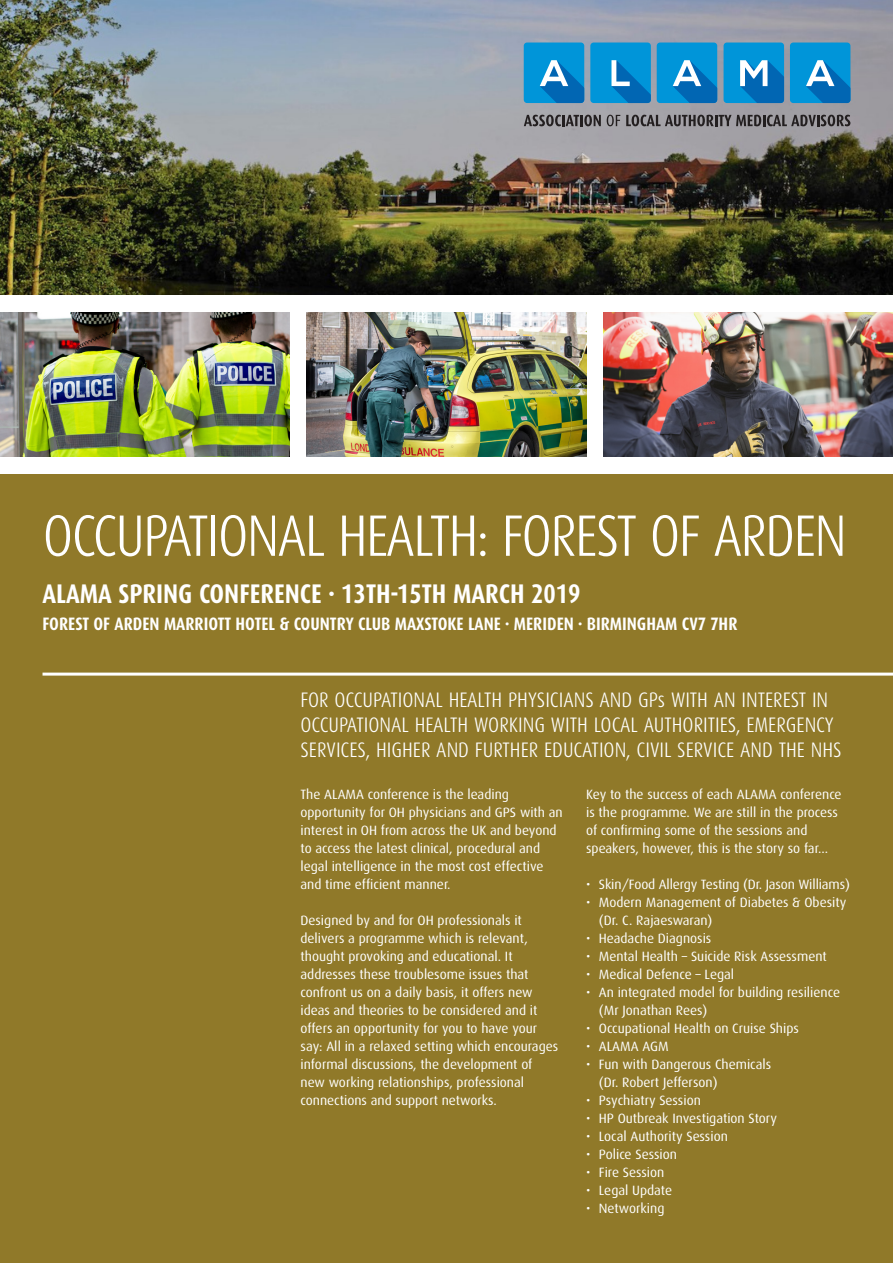
<style>
.page{position:relative;width:893px;height:1263px;background:#fff}
.page>*{position:absolute;margin:0;border:0;box-sizing:border-box;transform-origin:0 0}
.t1{font:300 58.5px "Dax Condensed";letter-spacing:-.03em;color:#fff}
.BT_Standfirst{font:700 27px "Dax Condensed";color:#fff}
.ALAMA_Standfirst{font:300 21px/25.2px "Dax Condensed";color:#fff}
.BT_Standfirst-2{font:700 18px "Dax Condensed";color:#fff}
.ALAMA_BT_1{font:13.5px/18px "Dax";color:#fff}
</style>
<div class="page">
<img style="left:0;top:0;width:893px;height:295px">
<div style="left:723px;top:43px;width:61px;height:60px;background:#0095d9;border-radius:3px"></div>
<div style="left:590px;top:43px;width:61px;height:60px;background:#0095d9;border-radius:3px"></div>
<div style="left:524px;top:43px;width:60px;height:60px;background:#0095d9;border-radius:3px"></div>
<svg style="left:540px;top:60px;width:44px;height:43px"></svg>
<svg style="left:611px;top:60px;width:40px;height:43px"></svg>
<svg style="left:740px;top:60px;width:44px;height:43px"></svg>
<div style="left:657px;top:43px;width:60px;height:60px;background:#0095d9;border-radius:3px"></div>
<svg style="left:673px;top:60px;width:44px;height:43px"></svg>
<div style="left:790px;top:43px;width:60px;height:60px;background:#0095d9;border-radius:3px"></div>
<svg style="left:806px;top:60px;width:44px;height:43px"></svg>
<svg style="left:524px;top:115px;width:77px;height:11px"></svg>
<svg style="left:607px;top:115px;width:13px;height:11px"></svg>
<svg style="left:626px;top:115px;width:224px;height:11px;background:#636064"></svg>
<div style="left:0;top:475px;width:893px;height:788px;background:#907929"></div>
<hr style="left:43px;top:673px;width:850px;height:3px;background:#fff">
<img style="left:0;top:313px;width:289px;height:144px">
<img style="left:604px;top:313px;width:289px;height:144px">
<img style="left:306px;top:313px;width:281px;height:144px">
<p class="t1" style="left:43px;top:504px;width:806px">OCCUPATIONAL HEALTH: FOREST OF ARDEN</p>
<p class="BT_Standfirst" style="left:43px;top:579px;width:540px">ALAMA SPRING CONFERENCE · 13TH-15TH MARCH 2019</p>
<p class="BT_Standfirst-2" style="left:43px;top:614px;width:696px">FOREST OF ARDEN MARRIOTT HOTEL &amp; COUNTRY CLUB MAXSTOKE LANE · MERIDEN · BIRMINGHAM CV7 7HR</p>
<p class="ALAMA_Standfirst" style="left:300px;top:687px;width:543px">FOR OCCUPATIONAL HEALTH PHYSICIANS AND GPs WITH AN INTEREST IN<br>OCCUPATIONAL HEALTH WORKING WITH LOCAL AUTHORITIES, EMERGENCY<br>SERVICES, HIGHER AND FURTHER EDUCATION, CIVIL SERVICE AND THE NHS</p>
<p class="ALAMA_BT_1" style="left:300px;top:785px;width:264px">The ALAMA conference is the leading opportunity for OH physicians and GPS with an interest in OH from across the UK and beyond to access the latest clinical, procedural and legal intelligence in the most cost effective and time efficient manner.</p>
<p class="ALAMA_BT_1" style="left:300px;top:911px;width:259px">Designed by and for OH professionals it delivers a programme which is relevant, thought provoking and educational. It addresses these troublesome issues that confront us on a daily basis, it offers new ideas and theories to be considered and it offers an opportunity for you to have your say: All in a relaxed setting which encourages informal discussions, the development of new working relationships, professional connections and support networks.</p>
<p class="ALAMA_BT_1" style="left:586px;top:785px;width:257px">Key to the success of each ALAMA conference is the programme. We are still in the process of confirming some of the sessions and speakers, however, this is the story so far...</p>
<p class="ALAMA_BT_1" style="left:586px;top:875px;width:265px">• Skin/Food Allergy Testing (Dr. Jason Williams)</p>
<p class="ALAMA_BT_1" style="left:599px;top:893px;width:249px;text-indent:-13px">• Modern Management of Diabetes &amp; Obesity (Dr. C. Rajaeswaran)</p>
<p class="ALAMA_BT_1" style="left:586px;top:929px;width:127px">• Headache Diagnosis</p>
<p class="ALAMA_BT_1" style="left:586px;top:947px;width:242px">• Mental Health – Suicide Risk Assessment</p>
<p class="ALAMA_BT_1" style="left:586px;top:965px;width:150px">• Medical Defence – Legal</p>
<p class="ALAMA_BT_1" style="left:599px;top:983px;width:243px;text-indent:-13px">• An integrated model for building resilience (Mr Jonathan Rees)</p>
<p class="ALAMA_BT_1" style="left:586px;top:1019px;width:214px">• Occupational Health on Cruise Ships</p>
<p class="ALAMA_BT_1" style="left:586px;top:1037px;width:84px">• ALAMA AGM</p>
<p class="ALAMA_BT_1" style="left:586px;top:1055px;width:187px">• Fun with Dangerous Chemicals</p>
<p class="ALAMA_BT_1" style="left:599px;top:1073px;width:120px">(Dr. Robert Jefferson)</p>
<p class="ALAMA_BT_1" style="left:586px;top:1091px;width:116px">• Psychiatry Session</p>
<p class="ALAMA_BT_1" style="left:586px;top:1109px;width:192px">• HP Outbreak Investigation Story</p>
<p class="ALAMA_BT_1" style="left:586px;top:1127px;width:143px">• Local Authority Session</p>
<p class="ALAMA_BT_1" style="left:586px;top:1145px;width:92px">• Police Session</p>
<p class="ALAMA_BT_1" style="left:586px;top:1163px;width:80px">• Fire Session</p>
<p class="ALAMA_BT_1" style="left:586px;top:1181px;width:88px">• Legal Update</p>
<p class="ALAMA_BT_1" style="left:586px;top:1199px;width:80px">• Networking</p>
</div>
